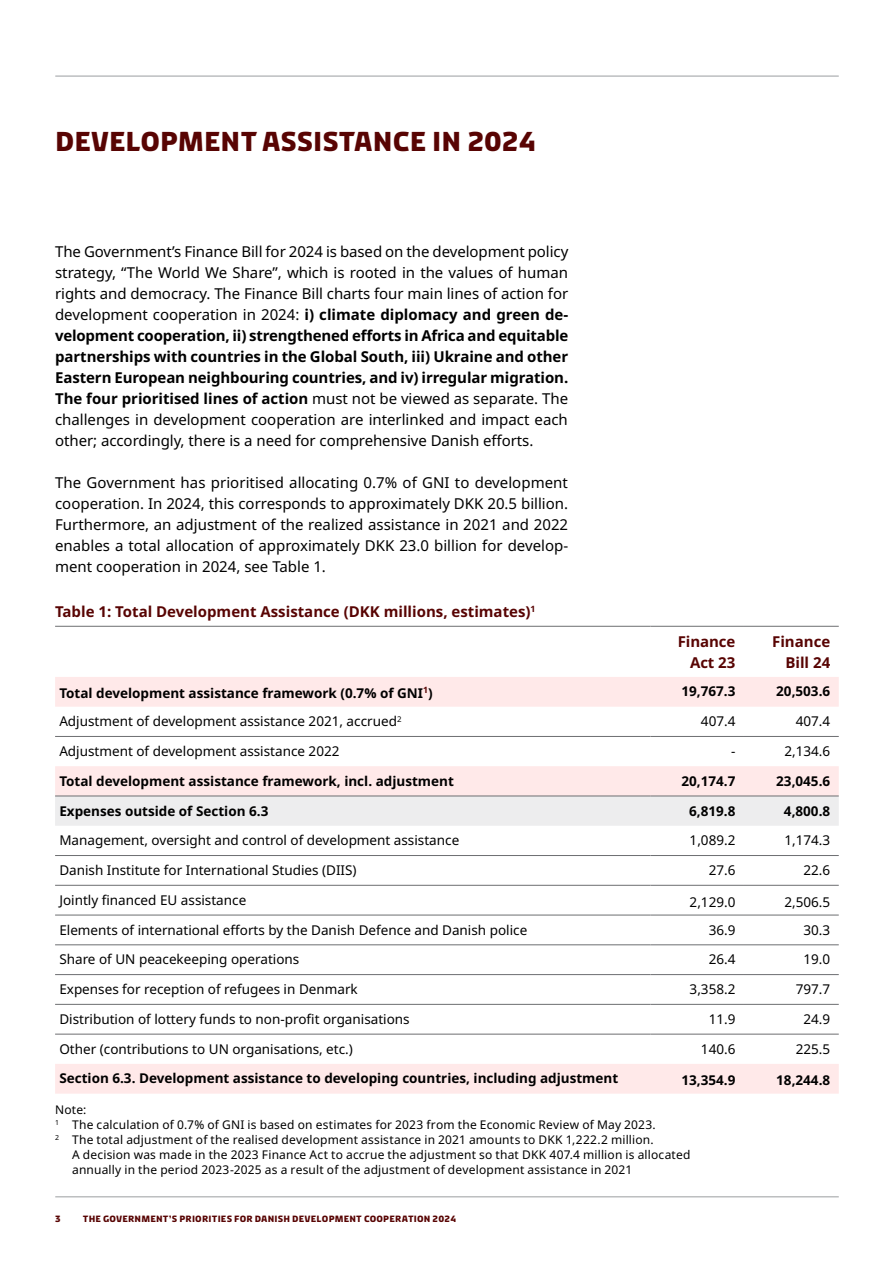
<style>
.page{position:relative;width:893px;height:1263px;background:#fff}
.page>*{position:absolute;margin:0;border:0;box-sizing:border-box;transform-origin:0 0}
.t1{font:700 27px "Diplomacy V2";color:#580403}
.t2{font:15px/21px "Noto Sans";letter-spacing:-.005em;color:#000;text-align:justify}
.t3{font:700 15px/21px "Noto Sans";color:#580403;text-align:right}
.t4{font:13.5px "Noto Sans";color:#000}
.t5{font:700 13.5px "Noto Sans";color:#000}
.t6{font:12px "Noto Sans";letter-spacing:.015em;color:#000}
.t7{font:700 9px "Diplomacy V2";letter-spacing:.025em;color:#580403}
.s1{font-weight:700}
</style>
<div class="page">
<hr style="left:55px;top:75px;width:784px;height:2px;background:#bcbec0">
<hr style="left:55px;top:1196px;width:784px;height:1px;background:#bcbec0">
<div style="left:55px;top:677px;width:784px;height:30px;background:#ffe9e9"></div>
<svg style="left:55px;top:766px;width:784px;height:328px"></svg>
<div style="left:55px;top:797px;width:784px;height:29px;background:#ededee"></div>
<hr style="left:55px;top:796px;width:595px;height:1px;background:#6d6e71">
<hr style="left:650px;top:796px;width:94px;height:1px;background:#6d6e71">
<hr style="left:744px;top:796px;width:95px;height:1px;background:#6d6e71">
<hr style="left:55px;top:626px;width:595px;height:1px;background:#6d6e71">
<hr style="left:650px;top:626px;width:94px;height:1px;background:#6d6e71">
<hr style="left:744px;top:626px;width:95px;height:1px;background:#6d6e71">
<hr style="left:55px;top:736px;width:595px;height:1px;background:#6d6e71">
<hr style="left:650px;top:736px;width:94px;height:1px;background:#6d6e71">
<hr style="left:744px;top:736px;width:95px;height:1px;background:#6d6e71">
<hr style="left:55px;top:855px;width:595px;height:1px;background:#6d6e71">
<hr style="left:650px;top:855px;width:94px;height:1px;background:#6d6e71">
<hr style="left:744px;top:855px;width:95px;height:1px;background:#6d6e71">
<hr style="left:55px;top:885px;width:595px;height:1px;background:#6d6e71">
<hr style="left:650px;top:885px;width:94px;height:1px;background:#6d6e71">
<hr style="left:744px;top:885px;width:95px;height:1px;background:#6d6e71">
<hr style="left:55px;top:915px;width:595px;height:1px;background:#6d6e71">
<hr style="left:650px;top:915px;width:94px;height:1px;background:#6d6e71">
<hr style="left:744px;top:915px;width:95px;height:1px;background:#6d6e71">
<hr style="left:55px;top:944px;width:595px;height:1px;background:#6d6e71">
<hr style="left:650px;top:944px;width:94px;height:1px;background:#6d6e71">
<hr style="left:744px;top:944px;width:95px;height:1px;background:#6d6e71">
<hr style="left:55px;top:974px;width:595px;height:1px;background:#6d6e71">
<hr style="left:650px;top:974px;width:94px;height:1px;background:#6d6e71">
<hr style="left:744px;top:974px;width:95px;height:1px;background:#6d6e71">
<hr style="left:55px;top:1004px;width:595px;height:1px;background:#6d6e71">
<hr style="left:650px;top:1004px;width:94px;height:1px;background:#6d6e71">
<hr style="left:744px;top:1004px;width:95px;height:1px;background:#6d6e71">
<hr style="left:55px;top:1034px;width:595px;height:1px;background:#6d6e71">
<hr style="left:650px;top:1034px;width:94px;height:1px;background:#6d6e71">
<hr style="left:744px;top:1034px;width:95px;height:1px;background:#6d6e71">
<h1 class="t1" style="left:55px;top:123px;width:482px">DEVELOPMENT ASSISTANCE IN 2024</h1>
<p class="t2" style="left:55px;top:241px;width:515px">The Government’s Finance Bill for 2024 is based on the development policy strategy, “The World We Share”, which is rooted in the values of human rights and democracy. The Finance Bill charts four main lines of action for development cooperation in 2024: <span class="s1">i) climate diplomacy and green de&shy;velopment cooperation, ii) strengthened efforts in Africa and equitable partnerships with countries in the Global South, iii) Ukraine and other Eastern European neighbouring countries, and iv) irregular migration.<br>The four prioritised lines of action</span> must not be viewed as separate. The challenges in development cooperation are interlinked and impact each other; accordingly, there is a need for comprehensive Danish efforts.</p>
<p class="t2" style="left:55px;top:472px;width:515px">The Government has prioritised allocating 0.7% of GNI to development cooperation. In 2024, this corresponds to approximately DKK 20.5 billion.<br>Furthermore, an adjustment of the realized assistance in 2021 and 2022 enables a total allocation of approximately DKK 23.0 billion for develop&shy;ment cooperation in 2024, see Table 1.</p>
<p class="t3" style="left:55px;top:601px;width:482px">Table 1: Total Development Assistance (DKK millions, estimates)<sup>1</sup></p>
<p class="t3" style="left:678px;top:632px;width:59px">Finance<br>Act 23</p>
<p class="t3" style="left:772px;top:632px;width:60px">Finance<br>Bill 24</p>
<p class="t5" style="left:59px;top:684px;width:375px">Total development assistance framework (0.7% of GNI<sup>1</sup>)</p>
<p class="t5" style="left:681px;top:682px;width:56px">19,767.3</p>
<p class="t5" style="left:776px;top:682px;width:56px">20,503.6</p>
<p class="t4" style="left:59px;top:712px;width:344px">Adjustment of development assistance 2021, accrued<sup>2</sup></p>
<p class="t4" style="left:701px;top:712px;width:36px">407.4</p>
<p class="t4" style="left:796px;top:712px;width:36px">407.4</p>
<p class="t4" style="left:59px;top:741px;width:282px">Adjustment of development assistance 2022</p>
<p class="t4" style="left:731px;top:741px;width:6px">-</p>
<p class="t4" style="left:784px;top:741px;width:47px">2,134.6</p>
<p class="t5" style="left:59px;top:771px;width:396px">Total development assistance framework, incl. adjustment</p>
<p class="t5" style="left:681px;top:771px;width:56px">20,174.7</p>
<p class="t5" style="left:776px;top:771px;width:56px">23,045.6</p>
<p class="t5" style="left:59px;top:801px;width:211px">Expenses outside of Section 6.3</p>
<p class="t5" style="left:689px;top:801px;width:48px">6,819.8</p>
<p class="t5" style="left:784px;top:801px;width:48px">4,800.8</p>
<p class="t4" style="left:59px;top:831px;width:401px">Management, oversight and control of development assistance</p>
<p class="t4" style="left:690px;top:831px;width:47px">1,089.2</p>
<p class="t4" style="left:784px;top:831px;width:47px">1,174.3</p>
<p class="t4" style="left:59px;top:861px;width:299px">Danish Institute for International Studies (DIIS)</p>
<p class="t4" style="left:709px;top:861px;width:28px">27.6</p>
<p class="t4" style="left:803px;top:861px;width:28px">22.6</p>
<p class="t4" style="left:59px;top:890px;width:188px">Jointly financed EU assistance</p>
<p class="t4" style="left:690px;top:892px;width:47px">2,129.0</p>
<p class="t4" style="left:784px;top:892px;width:47px">2,506.5</p>
<p class="t4" style="left:59px;top:920px;width:469px">Elements of international efforts by the Danish Defence and Danish police</p>
<p class="t4" style="left:709px;top:920px;width:28px">36.9</p>
<p class="t4" style="left:803px;top:920px;width:28px">30.3</p>
<p class="t4" style="left:59px;top:950px;width:241px">Share of UN peacekeeping operations</p>
<p class="t4" style="left:709px;top:950px;width:28px">26.4</p>
<p class="t4" style="left:803px;top:950px;width:28px">19.0</p>
<p class="t4" style="left:59px;top:980px;width:300px">Expenses for reception of refugees in Denmark</p>
<p class="t4" style="left:690px;top:980px;width:47px">3,358.2</p>
<p class="t4" style="left:796px;top:980px;width:36px">797.7</p>
<p class="t4" style="left:59px;top:1009px;width:352px">Distribution of lottery funds to non-profit organisations</p>
<p class="t4" style="left:709px;top:1009px;width:28px">11.9</p>
<p class="t4" style="left:803px;top:1009px;width:28px">24.9</p>
<p class="t4" style="left:59px;top:1039px;width:295px">Other (contributions to UN organisations, etc.)</p>
<p class="t4" style="left:701px;top:1039px;width:36px">140.6</p>
<p class="t4" style="left:796px;top:1039px;width:36px">225.5</p>
<p class="t5" style="left:59px;top:1069px;width:560px">Section 6.3. Development assistance to developing countries, including adjustment</p>
<p class="t5" style="left:681px;top:1071px;width:56px">13,354.9</p>
<p class="t5" style="left:776px;top:1071px;width:56px">18,244.8</p>
<p class="t6" style="left:55px;top:1101px;width:33px">Note:</p>
<p class="t6" style="left:55px;top:1116px;width:602px"><sup>1</sup> The calculation of 0.7% of GNI is based on estimates for 2023 from the Economic Review of May 2023.</p>
<p class="t6" style="left:55px;top:1131px;width:600px"><sup>2</sup> The total adjustment of the realised development assistance in 2021 amounts to DKK 1,222.2 million.</p>
<p class="t6" style="left:72px;top:1146px;width:620px">A decision was made in the 2023 Finance Act to accrue the adjustment so that DKK 407.4 million is allocated</p>
<p class="t6" style="left:72px;top:1161px;width:562px">annually in the period 2023-2025 as a result of the adjustment of development assistance in 2021</p>
<p class="t7" style="left:55px;top:1212px;width:7px">3</p>
<p class="t7" style="left:83px;top:1212px;width:375px">THE GOVERNMENT’S PRIORITIES FOR DANISH DEVELOPMENT COOPERATION 2024</p>
</div>
